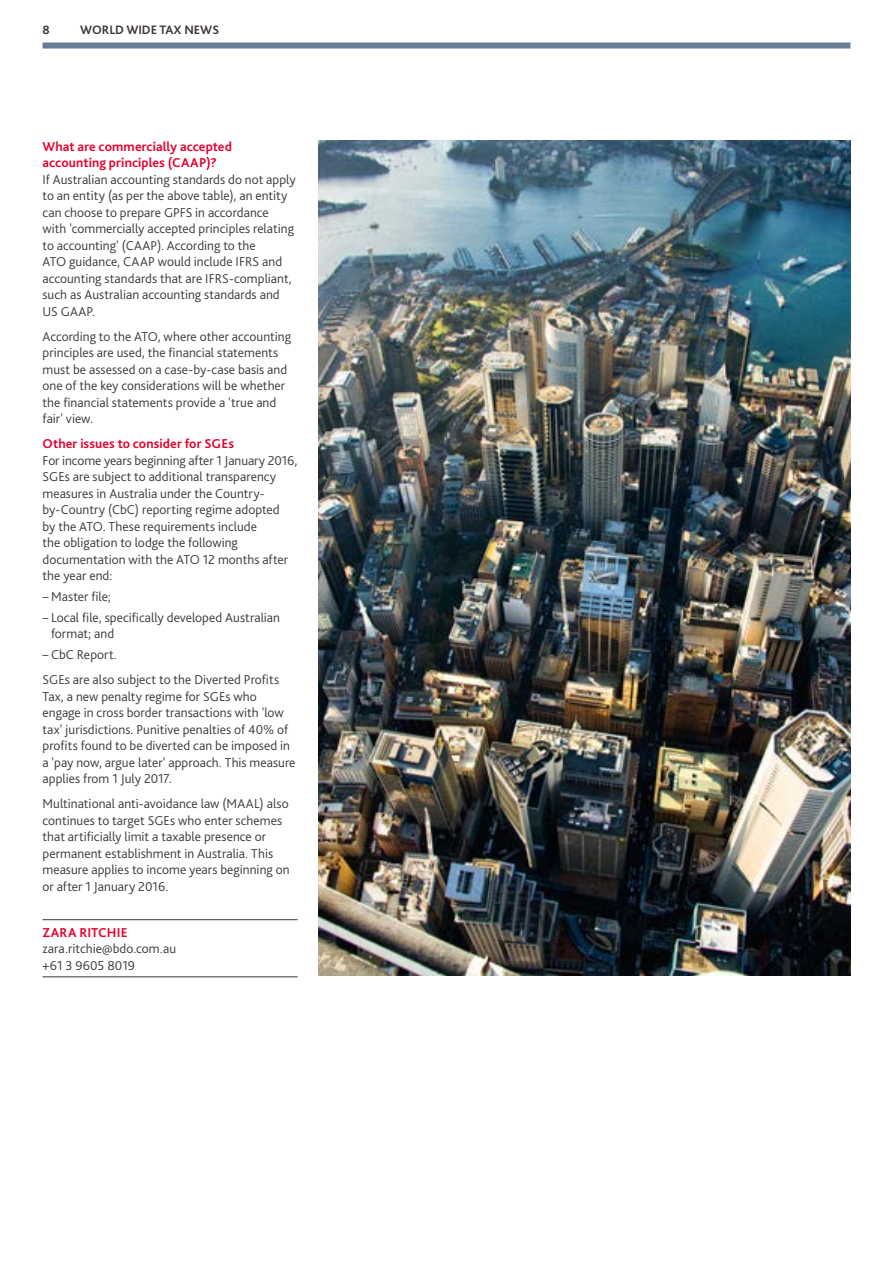
<style>
.page{position:relative;width:893px;height:1263px;background:#fff}
.page>*{position:absolute;margin:0;border:0;box-sizing:border-box;transform-origin:0 0}
.t1{font:300 13.5px/16.5px "Bliss Pro";color:#3c3734}
.t2{font:700 13.5px/16.5px "Bliss Pro";letter-spacing:.01em;color:#e4032e}
.t3{font:700 12.75px "Bliss Pro";color:#3c3734}
</style>
<div class="page">
<hr style="left:43px;top:919px;width:255px;height:1px;background:#3c3734">
<hr style="left:43px;top:976px;width:255px;height:1px;background:#3c3734">
<div style="left:43px;top:43px;width:807px;height:6px;background:#697d93"></div>
<img style="left:319px;top:141px;width:531px;height:834px">
<p class="t3" style="left:43px;top:22px;width:9px">8</p>
<p class="t3" style="left:80px;top:22px;width:140px">WORLD WIDE TAX NEWS</p>
<p class="t2" style="left:43px;top:138px;width:191px">What are commercially accepted accounting principles (CAAP)?</p>
<p class="t1" style="left:43px;top:171px;width:255px">If Australian accounting standards do not apply to an entity (as per the above table), an entity can choose to prepare GPFS in accordance with 'commercially accepted principles relating to accounting' (CAAP). According to the<br>ATO guidance, CAAP would include IFRS and accounting standards that are IFRS-compliant, such as Australian accounting standards and US GAAP.</p>
<p class="t1" style="left:43px;top:328px;width:250px">According to the ATO, where other accounting principles are used, the financial statements must be assessed on a case-by-case basis and one of the key considerations will be whether the financial statements provide a 'true and fair' view.</p>
<p class="t2" style="left:43px;top:435px;width:193px">Other issues to consider for SGEs</p>
<p class="t1" style="left:43px;top:452px;width:256px">For income years beginning after 1 January 2016, SGEs are subject to additional transparency measures in Australia under the Country&shy;by-Country (CbC) reporting regime adopted<br>by the ATO. These requirements include<br>the obligation to lodge the following documentation with the ATO 12 months after the year end:</p>
<p class="t1" style="left:43px;top:588px;width:70px">– Master file;</p>
<p class="t1" style="left:51px;top:609px;width:231px;text-indent:-9px">– Local file, specifically developed Australian format; and</p>
<p class="t1" style="left:43px;top:642px;width:238px;line-height:25px">– CbC Report.<br>SGEs are also subject to the Diverted Profits</p>
<p class="t1" style="left:43px;top:688px;width:254px">Tax, a new penalty regime for SGEs who engage in cross border transactions with 'low tax' jurisdictions. Punitive penalties of 40% of profits found to be diverted can be imposed in a 'pay now, argue later' approach. This measure applies from 1 July 2017.</p>
<p class="t1" style="left:43px;top:795px;width:249px">Multinational anti-avoidance law (MAAL) also continues to target SGEs who enter schemes that artificially limit a taxable presence or permanent establishment in Australia. This measure applies to income years beginning on or after 1 January 2016.</p>
<p class="t2" style="left:43px;top:924px;width:87px">ZARA RITCHIE</p>
<p class="t1" style="left:43px;top:940px;width:135px">zara.ritchie@bdo.com.au +61 3 9605 8019</p>
</div>
